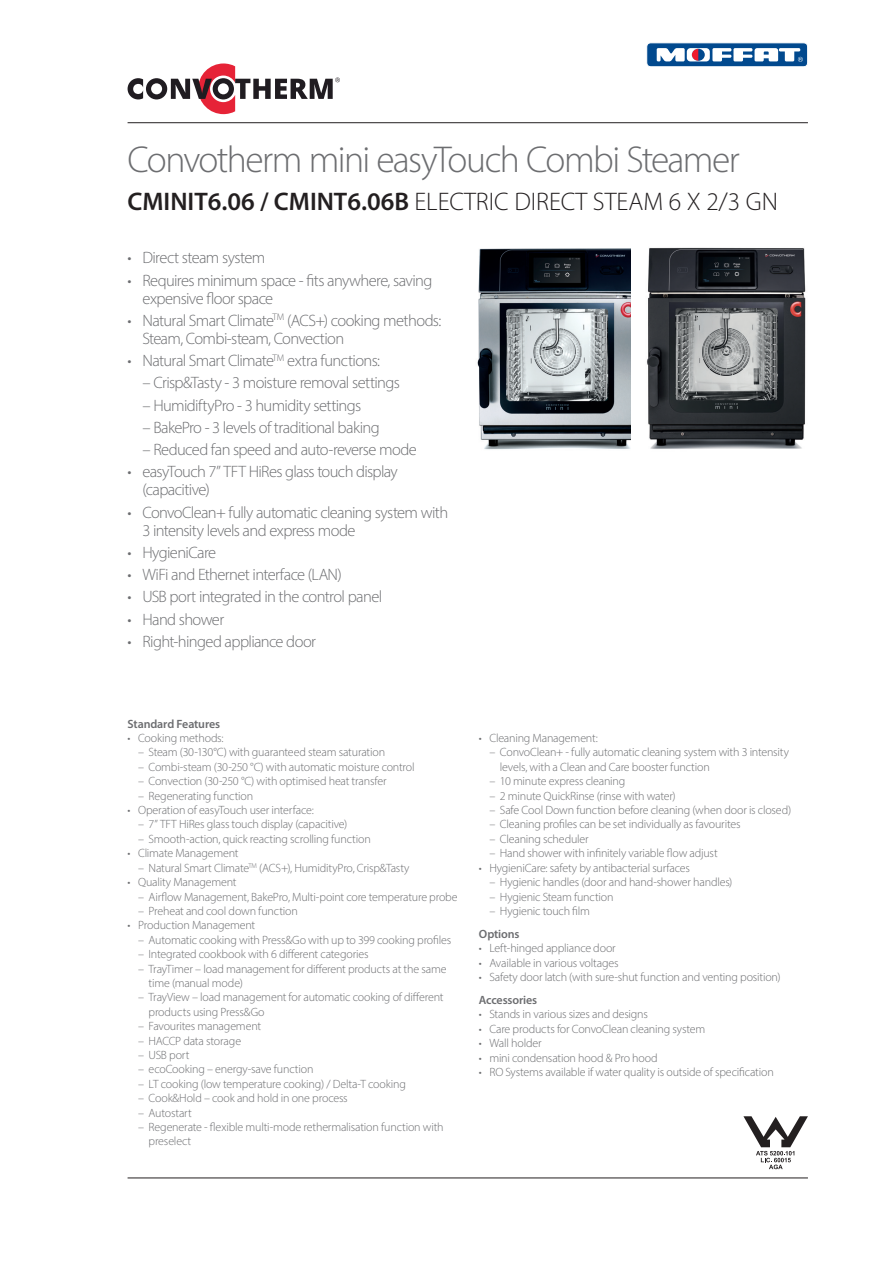
<style>
.page{position:relative;width:893px;height:1263px;background:#fff}
.page>*{position:absolute;margin:0;border:0;box-sizing:border-box;transform-origin:0 0}
.product_points{font:300 37.5px "Myriad Pro";letter-spacing:-.045em;color:#6c6d70}
.product_points-2{font:300 25.5px "Myriad Pro";color:#231f20}
.t1{font:300 16.5px/18px "Myriad Pro";letter-spacing:-.04em;color:#6c6d70}
.features{font:300 12px/14.4px "Myriad Pro";letter-spacing:-.015em;color:#6c6d70}
.features-2{font:600 12px "Myriad Pro";letter-spacing:-.01em;color:#6c6d70}
.s1{font-weight:600}
</style>
<div class="page">
<svg style="left:646px;top:42px;width:162px;height:25px"></svg>
<hr style="left:128px;top:122px;width:680px;height:1px;background:#231f20">
<hr style="left:128px;top:1177px;width:680px;height:1px;background:#231f20">
<svg style="left:128px;top:64px;width:212px;height:50px"></svg>
<img style="left:477px;top:248px;width:154px;height:202px">
<img style="left:647px;top:247px;width:159px;height:202px">
<svg style="left:743px;top:1116px;width:65px;height:53px"></svg>
<p class="product_points" style="left:128px;top:137px;width:614px">Convotherm mini easyTouch Combi Steamer</p>
<p class="product_points-2" style="left:128px;top:186px;width:652px"><span class="s1">CMINIT6.06 / CMINT6.06B</span> ELECTRIC DIRECT STEAM 6 X 2/3 GN</p>
<p class="t1" style="left:128px;top:249px;width:139px">• Direct steam system</p>
<p class="t1" style="left:142px;top:271px;width:291px;text-indent:-15px">• Requires minimum space - fits anywhere, saving expensive floor space</p>
<p class="t1" style="left:142px;top:311px;width:300px;text-indent:-15px">• Natural Smart Climate<sup>TM</sup> (ACS+) cooking methods:<br>Steam, Combi-steam, Convection</p>
<p class="t1" style="left:128px;top:351px;width:254px">• Natural Smart Climate<sup>TM</sup> extra functions:</p>
<p class="t1" style="left:143px;top:374px;width:259px">– Crisp&amp;Tasty - 3 moisture removal settings</p>
<p class="t1" style="left:143px;top:396px;width:220px">– HumidiftyPro - 3 humidity settings</p>
<p class="t1" style="left:143px;top:418px;width:239px">– BakePro - 3 levels of traditional baking</p>
<p class="t1" style="left:143px;top:440px;width:276px">– Reduced fan speed and auto-reverse mode</p>
<p class="t1" style="left:142px;top:463px;width:257px;text-indent:-15px">• easyTouch 7” TFT HiRes glass touch display (capacitive)</p>
<p class="t1" style="left:142px;top:503px;width:307px;text-indent:-15px">• ConvoClean+ fully automatic cleaning system with<br>3 intensity levels and express mode</p>
<p class="t1" style="left:128px;top:543px;width:90px">• HygieniCare</p>
<p class="t1" style="left:128px;top:565px;width:216px">• WiFi and Ethernet interface (LAN)</p>
<p class="t1" style="left:128px;top:588px;width:256px">• USB port integrated in the control panel</p>
<p class="t1" style="left:128px;top:610px;width:98px">• Hand shower</p>
<p class="t1" style="left:128px;top:632px;width:190px">• Right-hinged appliance door</p>
<p class="features-2" style="left:128px;top:716px;width:94px">Standard Features</p>
<p class="features" style="left:128px;top:731px;width:98px">• Cooking methods:</p>
<p class="features" style="left:138px;top:745px;width:249px">– Steam (30-130°C) with guaranteed steam saturation</p>
<p class="features" style="left:138px;top:759px;width:278px">– Combi-steam (30-250 °C) with automatic moisture control</p>
<p class="features" style="left:138px;top:774px;width:250px">– Convection (30-250 °C) with optimised heat transfer</p>
<p class="features" style="left:138px;top:788px;width:117px">– Regenerating function</p>
<p class="features" style="left:128px;top:803px;width:188px">• Operation of easyTouch user interface:</p>
<p class="features" style="left:138px;top:817px;width:211px">– 7” TFT HiRes glass touch display (capacitive)</p>
<p class="features" style="left:138px;top:831px;width:234px">– Smooth-action, quick reacting scrolling function</p>
<p class="features" style="left:128px;top:846px;width:112px">• Climate Management</p>
<p class="features" style="left:138px;top:860px;width:273px">– Natural Smart Climate<sup>TM</sup> (ACS+), HumidityPro, Crisp&amp;Tasty</p>
<p class="features" style="left:128px;top:875px;width:110px">• Quality Management</p>
<p class="features" style="left:138px;top:889px;width:321px">– Airflow Management, BakePro, Multi-point core temperature probe</p>
<p class="features" style="left:138px;top:903px;width:161px">– Preheat and cool down function</p>
<p class="features" style="left:128px;top:918px;width:129px">• Production Management</p>
<p class="features" style="left:138px;top:932px;width:315px">– Automatic cooking with Press&amp;Go with up to 399 cooking profiles</p>
<p class="features" style="left:138px;top:947px;width:232px">– Integrated cookbook with 6 different categories</p>
<p class="features" style="left:149px;top:961px;width:300px;text-indent:-10px">– TrayTimer – load management for different products at the same time (manual mode)</p>
<p class="features" style="left:149px;top:990px;width:296px;text-indent:-10px">– TrayView – load management for automatic cooking of different products using Press&amp;Go</p>
<p class="features" style="left:138px;top:1019px;width:125px">– Favourites management</p>
<p class="features" style="left:138px;top:1033px;width:105px">– HACCP data storage</p>
<p class="features" style="left:138px;top:1047px;width:53px">– USB port</p>
<p class="features" style="left:138px;top:1062px;width:177px">– ecoCooking – energy-save function</p>
<p class="features" style="left:138px;top:1076px;width:269px">– LT cooking (low temperature cooking) / Delta-T cooking</p>
<p class="features" style="left:138px;top:1091px;width:211px">– Cook&amp;Hold – cook and hold in one process</p>
<p class="features" style="left:138px;top:1105px;width:55px">– Autostart</p>
<p class="features" style="left:149px;top:1119px;width:297px;text-indent:-10px">– Regenerate - flexible multi-mode rethermalisation function with preselect</p>
<p class="features" style="left:479px;top:731px;width:120px">• Cleaning Management:</p>
<p class="features" style="left:489px;top:745px;width:301px">– ConvoClean+ - fully automatic cleaning system with 3 intensity</p>
<p class="features" style="left:500px;top:759px;width:211px">levels, with a Clean and Care booster function</p>
<p class="features" style="left:489px;top:774px;width:137px">– 10 minute express cleaning</p>
<p class="features" style="left:489px;top:788px;width:188px">– 2 minute QuickRinse (rinse with water)</p>
<p class="features" style="left:489px;top:803px;width:303px">– Safe Cool Down function before cleaning (when door is closed)</p>
<p class="features" style="left:489px;top:817px;width:253px">– Cleaning profiles can be set individually as favourites</p>
<p class="features" style="left:489px;top:831px;width:101px">– Cleaning scheduler</p>
<p class="features" style="left:489px;top:846px;width:230px">– Hand shower with infinitely variable flow adjust</p>
<p class="features" style="left:479px;top:860px;width:213px">• HygieniCare: safety by antibacterial surfaces</p>
<p class="features" style="left:489px;top:875px;width:245px">– Hygienic handles (door and hand-shower handles)</p>
<p class="features" style="left:489px;top:889px;width:126px">– Hygienic Steam function</p>
<p class="features" style="left:489px;top:903px;width:102px">– Hygienic touch film</p>
<p class="features-2" style="left:479px;top:926px;width:42px">Options</p>
<p class="features" style="left:479px;top:941px;width:138px">• Left-hinged appliance door</p>
<p class="features" style="left:479px;top:955px;width:141px">• Available in various voltages</p>
<p class="features" style="left:479px;top:970px;width:303px">• Safety door latch (with sure-shut function and venting position)</p>
<p class="features-2" style="left:479px;top:992px;width:60px">Accessories</p>
<p class="features" style="left:479px;top:1007px;width:171px">• Stands in various sizes and designs</p>
<p class="features" style="left:479px;top:1021px;width:228px">• Care products for ConvoClean cleaning system</p>
<p class="features" style="left:479px;top:1036px;width:64px">• Wall holder</p>
<p class="features" style="left:479px;top:1050px;width:180px">• mini condensation hood &amp; Pro hood</p>
<p class="features" style="left:479px;top:1064px;width:296px">• RO Systems available if water quality is outside of specification</p>
</div>
